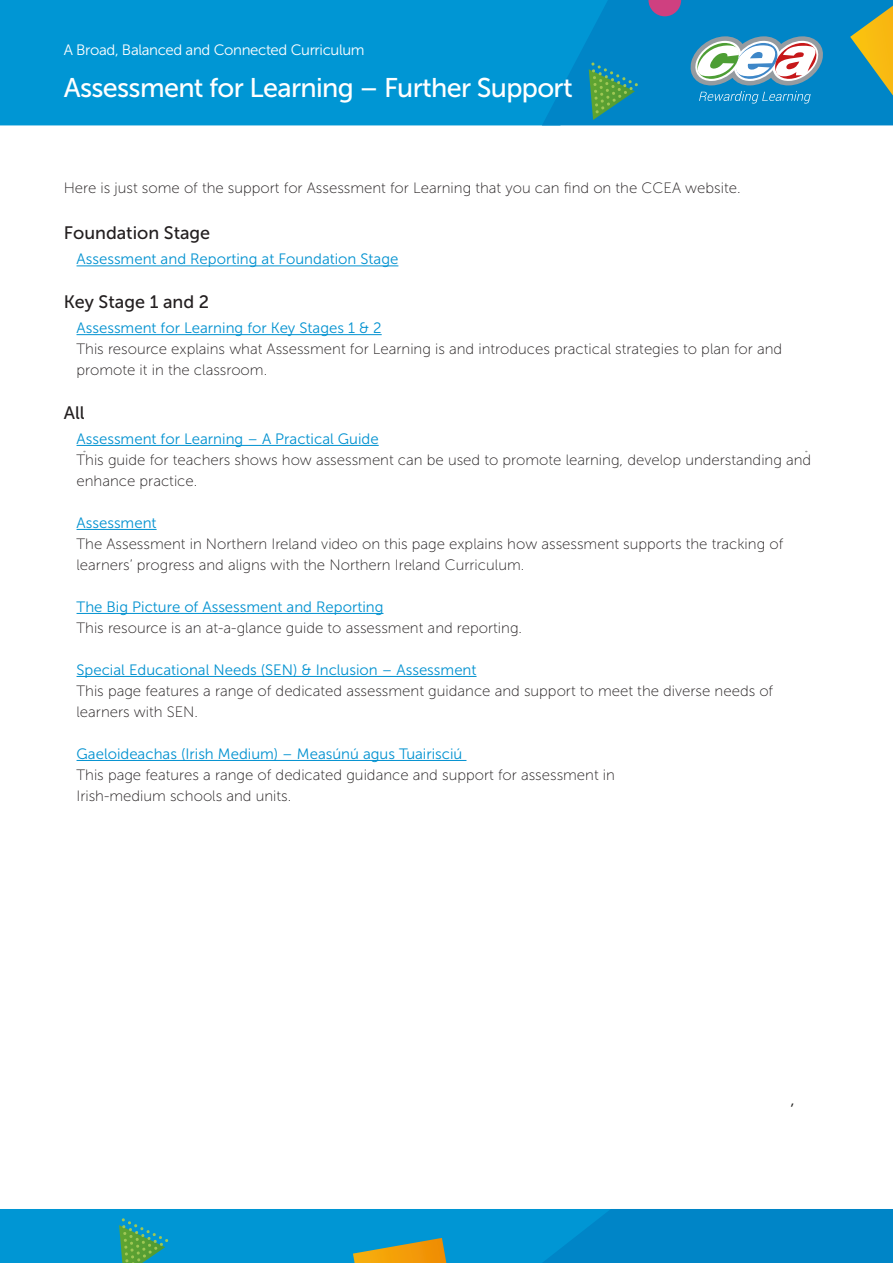
<style>
.page{position:relative;width:893px;height:1263px;background:#fff}
.page>*{position:absolute;margin:0;border:0;box-sizing:border-box;transform-origin:0 0}
.t1{font:27px "Museo Sans 500";letter-spacing:-.025em;color:#fff}
.heading{font:18px "Museo Sans 500";color:#231f20}
.t2{font:18px "Museo Sans 300";color:#1d1d1b}
.t3{font:15px/21px "Museo Sans 100";color:#231f20}
.t4{font:15px "Museo Sans 300";color:#0091d0}
.t5{font:15px "Museo Sans 300";letter-spacing:-.025em;color:#fff}
</style>
<div class="page">
<div style="left:0;top:0;width:542px;height:125px;background:#0096d4"></div>
<svg style="left:542px;top:0;width:351px;height:125px;background:#2992bb"></svg>
<svg style="left:0;top:1209px;width:893px;height:54px;background:#0a90c5"></svg>
<hr style="left:77px;top:265px;width:321px;height:1px;background:#0091d0">
<hr style="left:77px;top:334px;width:305px;height:1px;background:#0091d0">
<hr style="left:77px;top:445px;width:302px;height:1px;background:#0091d0">
<hr style="left:77px;top:529px;width:80px;height:1px;background:#0091d0">
<hr style="left:77px;top:613px;width:306px;height:1px;background:#0091d0">
<hr style="left:77px;top:676px;width:400px;height:1px;background:#0091d0">
<hr style="left:77px;top:760px;width:389px;height:1px;background:#0091d0">
<p class="t5" style="left:64px;top:42px;width:302px">A Broad, Balanced and Connected Curriculum</p>
<h1 class="t1" style="left:64px;top:73px;width:510px">Assessment for Learning – Further Support</h1>
<p class="t3" style="left:64px;top:178px;width:678px">Here is just some of the support for Assessment for Learning that you can find on the CCEA website.</p>
<p class="heading" style="left:64px;top:223px;width:148px">Foundation Stage</p>
<p class="t4" style="left:77px;top:251px;width:323px">Assessment and Reporting at Foundation Stage</p>
<p class="heading" style="left:64px;top:292px;width:147px">Key Stage 1 and 2</p>
<p class="t4" style="left:77px;top:320px;width:307px">Assessment for Learning for Key Stages 1 &amp; 2</p>
<p class="t3" style="left:77px;top:339px;width:707px">This resource explains what Assessment for Learning is and introduces practical strategies to plan for and promote it in the classroom.</p>
<p class="heading" style="left:64px;top:403px;width:22px">All</p>
<p class="t4" style="left:77px;top:431px;width:304px">Assessment for Learning – A Practical Guide</p>
<p class="t3" style="left:77px;top:449px;width:736px">This guide for teachers shows how assessment can be used to promote learning, develop understanding and enhance practice.</p>
<p class="t4" style="left:77px;top:515px;width:82px">Assessment</p>
<p class="t3" style="left:77px;top:533px;width:708px">The Assessment in Northern Ireland video on this page explains how assessment supports the tracking of learners’ progress and aligns with the Northern Ireland Curriculum.</p>
<p class="t4" style="left:77px;top:599px;width:308px">The Big Picture of Assessment and Reporting</p>
<p class="t3" style="left:77px;top:617px;width:447px">This resource is an at-a-glance guide to assessment and reporting.</p>
<p class="t4" style="left:77px;top:662px;width:401px">Special Educational Needs (SEN) &amp; Inclusion – Assessment</p>
<p class="t3" style="left:77px;top:680px;width:698px">This page features a range of dedicated assessment guidance and support to meet the diverse needs of learners with SEN.</p>
<p class="t4" style="left:77px;top:746px;width:387px">Gaeloideachas (Irish Medium) – Measúnú agus Tuairisciú</p>
<p class="t3" style="left:77px;top:764px;width:540px">This page features a range of dedicated guidance and support for assessment in</p>
<p class="t3" style="left:77px;top:785px;width:216px">Irish-medium schools and units.</p>
<p class="t2" style="left:791px;top:1089px;width:6px">,</p>
</div>
